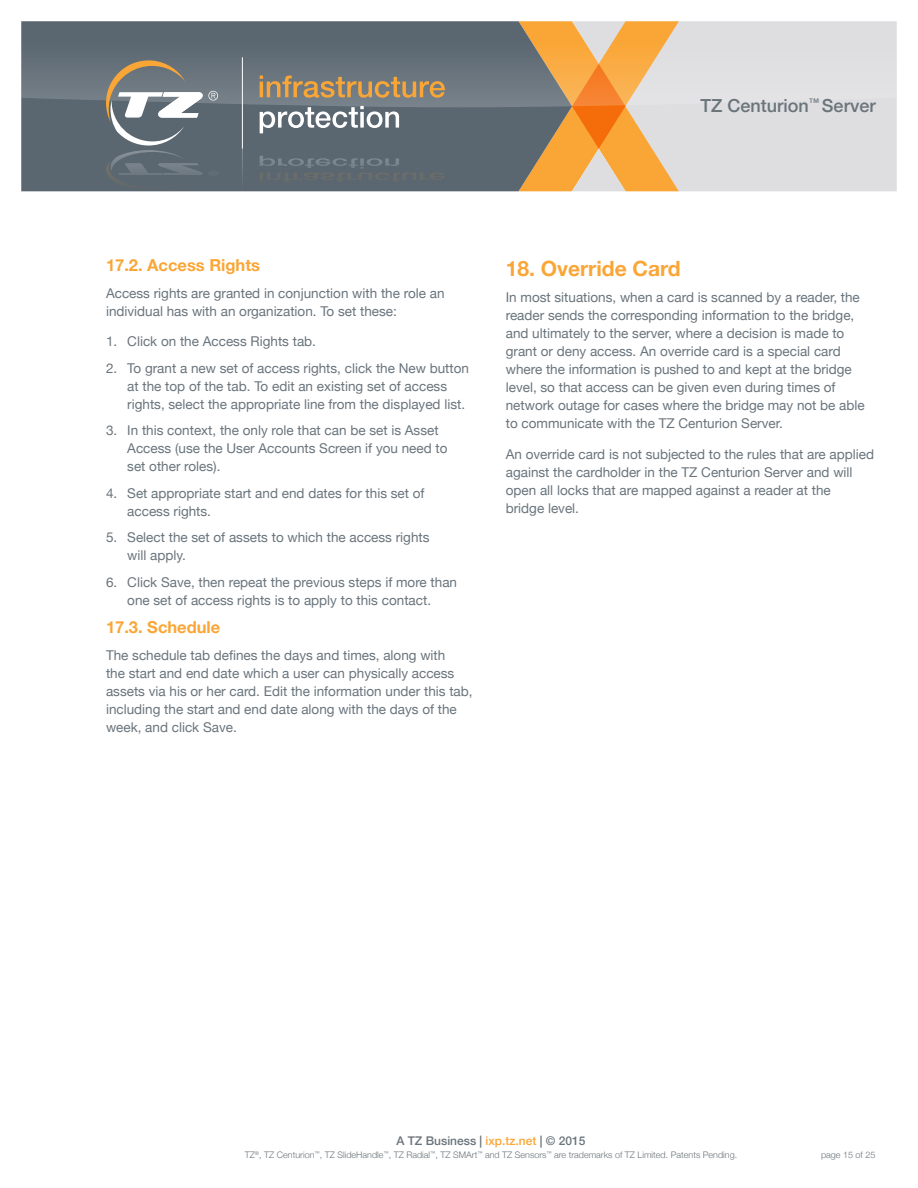
<style>
.page{position:relative;width:918px;height:1188px;background:#fff}
.page>*{position:absolute;margin:0;border:0;box-sizing:border-box;transform-origin:0 0}
.Main_Heading{font:700 21px "Helvetica Neue";color:#faa636}
.t1{font:500 18px "Helvetica Neue";color:#6a747b}
.table_column_heading{font:700 16.5px "Helvetica Neue";color:#faa636}
.body_copy{font:13.5px/18px "Helvetica Neue";color:#69747c}
.body_copy_indent{font:13.5px/18px "Helvetica Neue";color:#69747c}
.t2{font:500 12px "Helvetica Neue";color:#6a747b}
.t3{font:300 9px "Helvetica Neue";color:#6a747b}
.s1{color:#faa636}
</style>
<div class="page">
<div style="left:21px;top:107px;width:498px;height:84px;background:#5a6670"></div>
<div style="left:679px;top:107px;width:218px;height:84px;background:#dedee1"></div>
<svg style="left:21px;top:21px;width:876px;height:86px;background:#90979e"></svg>
<hr style="left:242px;top:57px;width:1px;height:92px;background:#fff">
<svg style="left:260px;top:76px;width:185px;height:22px;background:#a08966"></svg>
<svg style="left:260px;top:106px;width:139px;height:27px"></svg>
<svg style="left:519px;top:21px;width:160px;height:170px;background:#d9a86c"></svg>
<hr style="left:242px;top:149px;width:1px;height:42px;background:#fff">
<svg style="left:106px;top:60px;width:112px;height:130px;background:#797f83"></svg>
<svg style="left:260px;top:156px;width:185px;height:27px;background:#5f6a72"></svg>
<h2 class="t1" style="left:700px;top:91px;width:177px">TZ Centurion<sup>™</sup> Server</h2>
<p class="table_column_heading" style="left:106px;top:252px;width:156px">17.2. Access Rights</p>
<p class="body_copy" style="left:106px;top:285px;width:340px">Access rights are granted in conjunction with the role an individual has with an organization. To set these:</p>
<p class="body_copy_indent" style="left:106px;top:333px;width:212px">1. Click on the Access Rights tab.</p>
<p class="body_copy_indent" style="left:127px;top:360px;width:343px;text-indent:-21px">2. To grant a new set of access rights, click the New button at the top of the tab. To edit an existing set of access rights, select the appropriate line from the displayed list.</p>
<p class="body_copy_indent" style="left:127px;top:422px;width:322px;text-indent:-21px">3. In this context, the only role that can be set is Asset<br>Access (use the User Accounts Screen if you need to set other roles).</p>
<p class="body_copy_indent" style="left:127px;top:485px;width:299px;text-indent:-21px">4. Set appropriate start and end dates for this set of access rights.</p>
<p class="body_copy_indent" style="left:127px;top:529px;width:304px;text-indent:-21px">5. Select the set of assets to which the access rights will apply.</p>
<p class="body_copy_indent" style="left:106px;top:574px;width:353px;text-align:center">6. Click Save, then repeat the previous steps if more than one set of access rights is to apply to this contact.</p>
<p class="table_column_heading" style="left:106px;top:614px;width:116px">17.3. Schedule</p>
<p class="body_copy" style="left:106px;top:647px;width:368px">The schedule tab defines the days and times, along with<br>the start and end date which a user can physically access assets via his or her card. Edit the information under this tab, including the start and end date along with the days of the week, and click Save.</p>
<p class="Main_Heading" style="left:506px;top:252px;width:177px">18. Override Card</p>
<p class="body_copy" style="left:506px;top:289px;width:361px">In most situations, when a card is scanned by a reader, the reader sends the corresponding information to the bridge, and ultimately to the server, where a decision is made to grant or deny access. An override card is a special card where the information is pushed to and kept at the bridge level, so that access can be given even during times of network outage for cases where the bridge may not be able to communicate with the TZ Centurion Server.</p>
<p class="body_copy" style="left:506px;top:446px;width:370px">An override card is not subjected to the rules that are applied against the cardholder in the TZ Centurion Server and will open all locks that are mapped against a reader at the<br>bridge level.</p>
<p class="t2" style="left:396px;top:1131px;width:191px">A TZ Business | <span class="s1">ixp.tz.net</span> | © 2015</p>
<p class="t3" style="left:245px;top:1148px;width:494px">TZ<sup>®</sup>, TZ Centurion<sup>™</sup>, TZ SlideHandle<sup>™</sup>, TZ Radial<sup>™</sup>, TZ SMArt<sup>™</sup> and TZ Sensors<sup>™</sup> are trademarks of TZ Limited. Patents Pending.</p>
<p class="t3" style="left:821px;top:1148px;width:56px">page 15 of 25</p>
</div>
